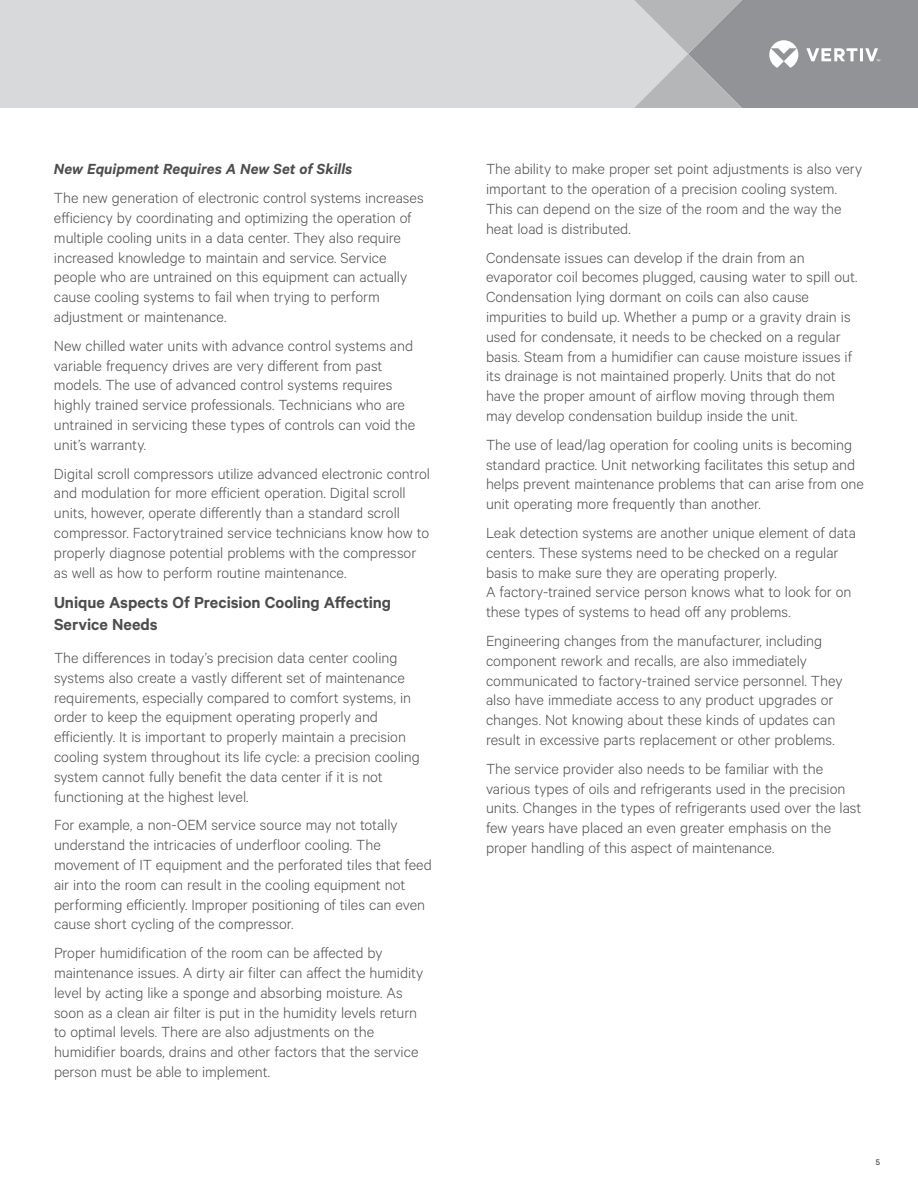
<style>
.page{position:relative;width:918px;height:1188px;background:#fff}
.page>*{position:absolute;margin:0;border:0;box-sizing:border-box;transform-origin:0 0}
.t1{font:600 18px/21.6px "Calibre";color:#4d4d4f}
.t2{font:300 16.5px/19.8px "Calibre";color:#4d4d4f}
.t3{font:italic 600 16.5px "Calibre";letter-spacing:.005em;color:#4d4d4f}
.t4{font:9px "Calibre";color:#231f20}
</style>
<div class="page">
<div style="left:0;top:0;width:634px;height:108px;background:#d8d9db"></div>
<svg style="left:634px;top:0;width:284px;height:108px;background:#a1a3a6"></svg>
<p class="t3" style="left:54px;top:159px;width:300px">New Equipment Requires A New Set of Skills</p>
<p class="t2" style="left:54px;top:187px;width:371px">The new generation of electronic control systems increases efficiency by coordinating and optimizing the operation of multiple cooling units in a data center. They also require increased knowledge to maintain and service. Service people who are untrained on this equipment can actually cause cooling systems to fail when trying to perform adjustment or maintenance.</p>
<p class="t2" style="left:54px;top:335px;width:363px">New chilled water units with advance control systems and variable frequency drives are very different from past models. The use of advanced control systems requires highly trained service professionals. Technicians who are untrained in servicing these types of controls can void the unit’s warranty.</p>
<p class="t2" style="left:54px;top:463px;width:378px">Digital scroll compressors utilize advanced electronic control and modulation for more efficient operation. Digital scroll units, however, operate differently than a standard scroll compressor. Factorytrained service technicians know how to properly diagnose potential problems with the compressor as well as how to perform routine maintenance.</p>
<p class="t1" style="left:54px;top:591px;width:339px">Unique Aspects Of Precision Cooling Affecting<br>Service Needs</p>
<p class="t2" style="left:54px;top:647px;width:367px">The differences in today’s precision data center cooling systems also create a vastly different set of maintenance requirements, especially compared to comfort systems, in order to keep the equipment operating properly and efficiently. It is important to properly maintain a precision cooling system throughout its life cycle: a precision cooling system cannot fully benefit the data center if it is not functioning at the highest level.</p>
<p class="t2" style="left:54px;top:815px;width:379px">For example, a non-OEM service source may not totally understand the intricacies of underfloor cooling. The movement of IT equipment and the perforated tiles that feed air into the room can result in the cooling equipment not performing efficiently. Improper positioning of tiles can even cause short cycling of the compressor.</p>
<p class="t2" style="left:54px;top:943px;width:371px">Proper humidification of the room can be affected by maintenance issues. A dirty air filter can affect the humidity level by acting like a sponge and absorbing moisture. As soon as a clean air filter is put in the humidity levels return to optimal levels. There are also adjustments on the humidifier boards, drains and other factors that the service person must be able to implement.</p>
<p class="t2" style="left:486px;top:159px;width:378px">The ability to make proper set point adjustments is also very important to the operation of a precision cooling system.<br>This can depend on the size of the room and the way the heat load is distributed.</p>
<p class="t2" style="left:486px;top:247px;width:373px">Condensate issues can develop if the drain from an evaporator coil becomes plugged, causing water to spill out.<br>Condensation lying dormant on coils can also cause impurities to build up. Whether a pump or a gravity drain is used for condensate, it needs to be checked on a regular basis. Steam from a humidifier can cause moisture issues if its drainage is not maintained properly. Units that do not have the proper amount of airflow moving through them may develop condensation buildup inside the unit.</p>
<p class="t2" style="left:486px;top:434px;width:380px">The use of lead/lag operation for cooling units is becoming standard practice. Unit networking facilitates this setup and helps prevent maintenance problems that can arise from one unit operating more frequently than another.</p>
<p class="t2" style="left:486px;top:522px;width:372px">Leak detection systems are another unique element of data centers. These systems need to be checked on a regular basis to make sure they are operating properly.<br>A factory-trained service person knows what to look for on these types of systems to head off any problems.</p>
<p class="t2" style="left:486px;top:630px;width:358px">Engineering changes from the manufacturer, including component rework and recalls, are also immediately communicated to factory-trained service personnel. They also have immediate access to any product upgrades or changes. Not knowing about these kinds of updates can result in excessive parts replacement or other problems.</p>
<p class="t2" style="left:486px;top:758px;width:377px">The service provider also needs to be familiar with the various types of oils and refrigerants used in the precision units. Changes in the types of refrigerants used over the last few years have placed an even greater emphasis on the proper handling of this aspect of maintenance.</p>
<p class="t4" style="left:876px;top:1157px;width:6px">5</p>
</div>
